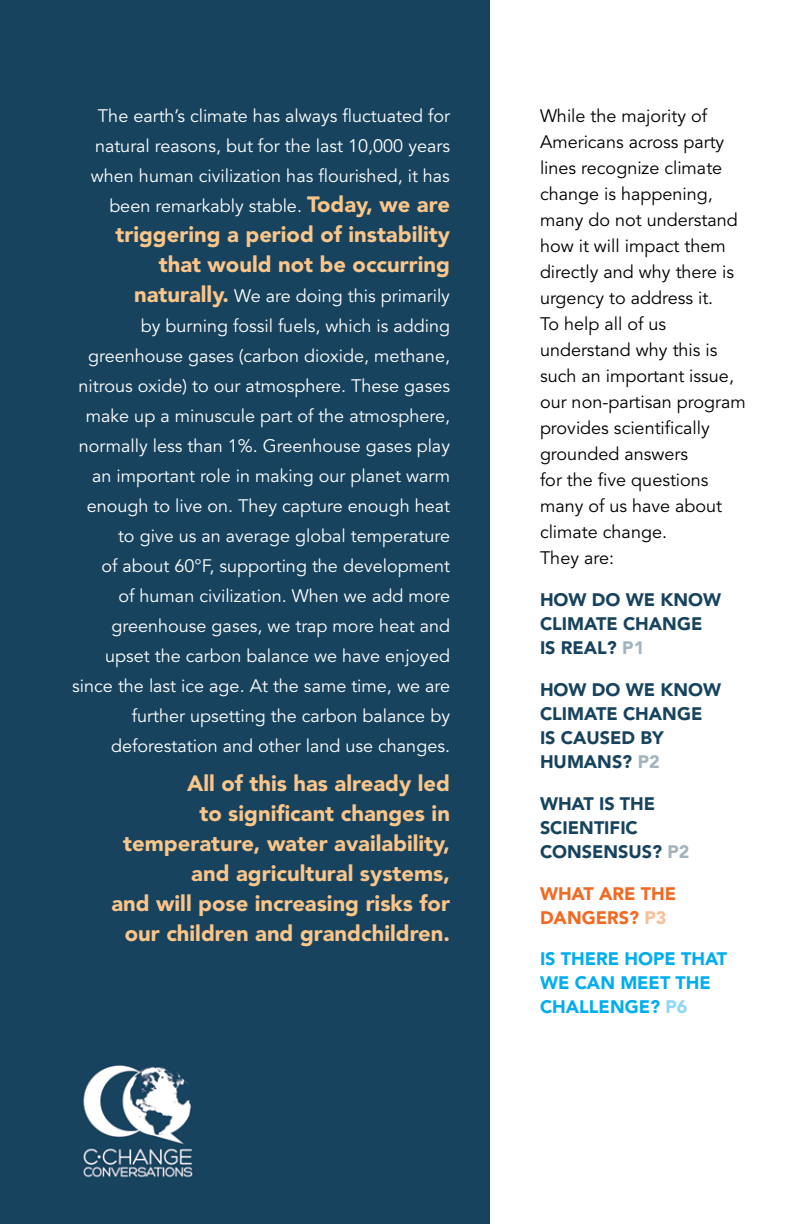
<style>
.page{position:relative;width:792px;height:1224px;background:#fff}
.page>*{position:absolute;margin:0;border:0;box-sizing:border-box;transform-origin:0 0}
.t1{font:900 22px/30px "Avenir";color:#fdc689;text-align:right}
.t2{font:18px/30px "Avenir";color:#fff;text-align:right}
.t3{font:18px/26px "Avenir";color:#000}
.t4{font:900 18px/24px "Avenir";color:#17435e}
.t5{font:900 18px/24px "Avenir";color:#00aeef}
.t6{font:900 18px/24px "Avenir";color:#f26921}
.s1{font-weight:900;font-size:22px;color:#fdc689}
.s2{color:#a3b4bf}
.s3{color:#fbbf97}
.s4{color:#8ed8f8}
</style>
<div class="page">
<div style="left:0;top:0;width:490px;height:1224px;background:#17435e"></div>
<img style="left:83px;top:1066px;width:111px;height:112px">
<p class="t2" style="left:91px;top:101px;width:361px">The earth’s climate has always fluctuated for natural reasons, but for the last 10,000 years when human civilization has flourished, it has been remarkably stable. <span class="s1">Today, we are</span></p>
<p class="t1" style="left:116px;top:219px;width:336px">triggering a period of instability that would not be occurring</p>
<p class="t2" style="left:72px;top:281px;width:379px"><span class="s1">naturally.</span> We are doing this primarily<br>by burning fossil fuels, which is adding greenhouse gases (carbon dioxide, methane, nitrous oxide) to our atmosphere. These gases make up a minuscule part of the atmosphere, normally less than 1%. Greenhouse gases play an important role in making our planet warm enough to live on. They capture enough heat to give us an average global temperature<br>of about 60°F, supporting the development<br>of human civilization. When we add more greenhouse gases, we trap more heat and upset the carbon balance we have enjoyed since the last ice age. At the same time, we are further upsetting the carbon balance by deforestation and other land use changes.</p>
<p class="t1" style="left:111px;top:768px;width:340px">All of this has already led<br>to significant changes in temperature, water availability, and agricultural systems,<br>and will pose increasing risks for our children and grandchildren.</p>
<p class="t3" style="left:540px;top:103px;width:207px">While the majority of<br>Americans across party lines recognize climate change is happening, many do not understand how it will impact them directly and why there is urgency to address it.<br>To help all of us understand why this is such an important issue, our non-partisan program provides scientifically grounded answers<br>for the five questions many of us have about climate change.<br>They are:</p>
<p class="t4" style="left:540px;top:587px;width:183px">HOW DO WE KNOW<br>CLIMATE CHANGE<br>IS REAL? <span class="s2">P1</span></p>
<p class="t4" style="left:540px;top:677px;width:183px">HOW DO WE KNOW<br>CLIMATE CHANGE<br>IS CAUSED BY<br>HUMANS? <span class="s2">P2</span></p>
<p class="t4" style="left:540px;top:791px;width:151px">WHAT IS THE<br>SCIENTIFIC<br>CONSENSUS? <span class="s2">P2</span></p>
<p class="t6" style="left:540px;top:881px;width:138px">WHAT ARE THE<br>DANGERS? <span class="s3">P3</span></p>
<p class="t5" style="left:540px;top:947px;width:189px">IS THERE HOPE THAT<br>WE CAN MEET THE<br>CHALLENGE? <span class="s4">P6</span></p>
</div>
